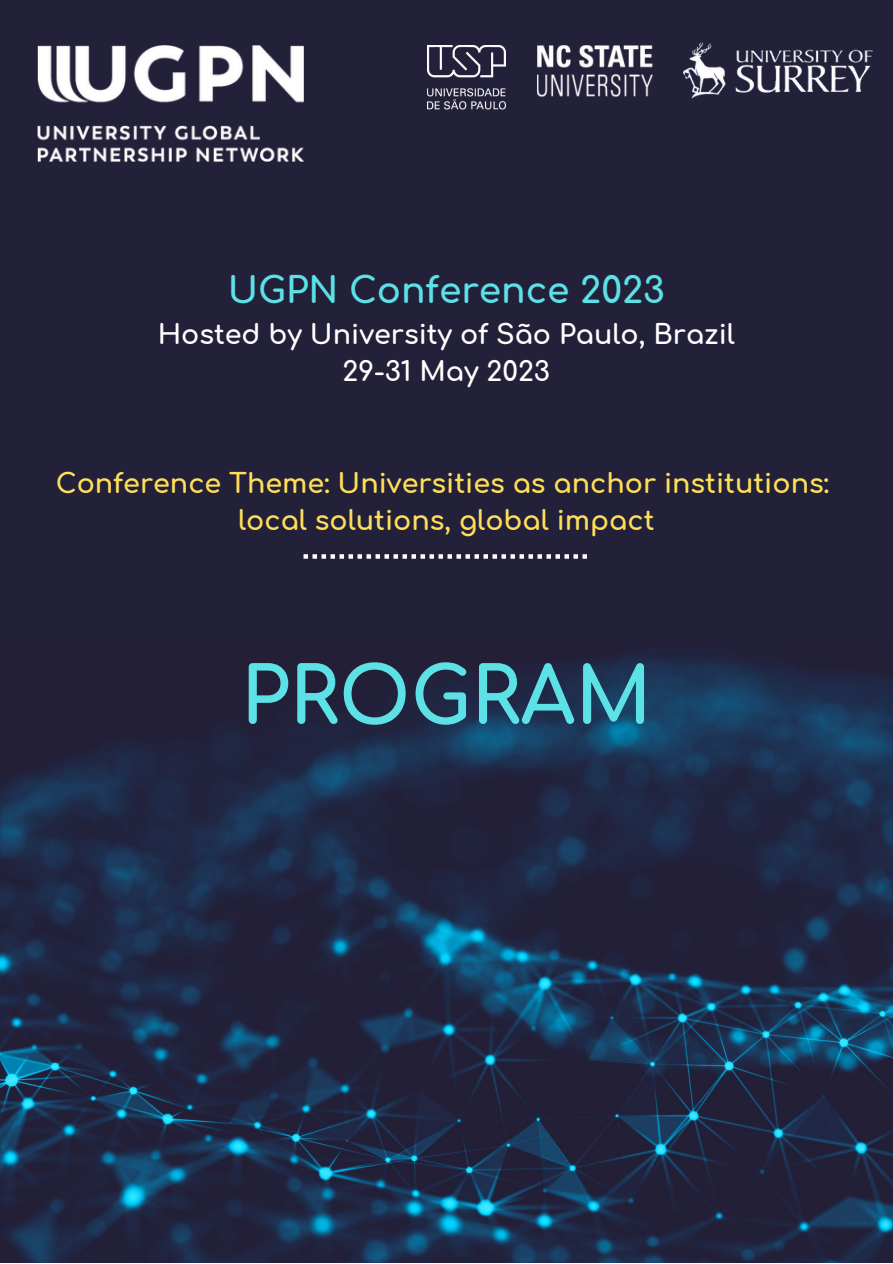
<style>
.page{position:relative;width:893px;height:1264px;background:#fff}
.page>*{position:absolute;margin:0;border:0;box-sizing:border-box;transform-origin:0 0}
.t1{font:700 78px "Comfortaa";color:#5ce1e6}
.t2{font:700 36px "Comfortaa";color:#5ce1e6}
.t3{font:700 27px "Comfortaa";color:#ffde59}
.t4{font:700 27px "Comfortaa";color:#fff}
</style>
<div class="page">
<div style="left:0;top:0;width:892px;height:1262px;background:#222139"></div>
<img style="left:38px;top:46px;width:265px;height:116px">
<svg style="left:303px;top:554px;width:284px;height:4px"></svg>
<img style="left:683px;top:42px;width:189px;height:56px">
<img style="left:537px;top:46px;width:115px;height:51px">
<img style="left:428px;top:46px;width:77px;height:64px">
<img style="left:0;top:657px;width:892px;height:604px">
<p class="t2" style="left:228px;top:271px;width:438px">UGPN Conference 2023</p>
<p class="t4" style="left:158px;top:320px;width:579px">Hosted by University of São Paulo, Brazil</p>
<p class="t4" style="left:342px;top:357px;width:209px">29-31 May 2023</p>
<p class="t3" style="left:56px;top:469px;width:774px">Conference Theme: Universities as anchor institutions:</p>
<p class="t3" style="left:238px;top:506px;width:418px">local solutions, global impact</p>
<p class="t1" style="left:241px;top:655px;width:412px">PROGRAM</p>
</div>
